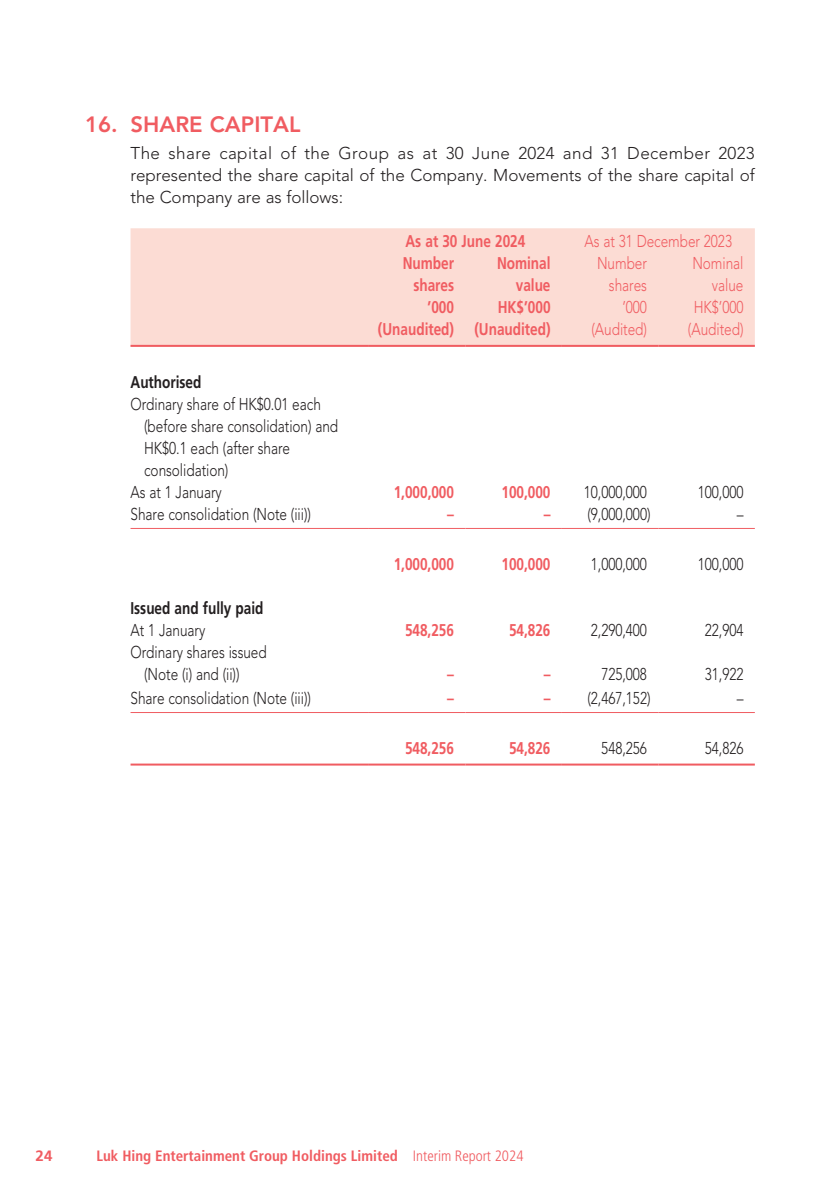
<style>
.page{position:relative;width:840px;height:1191px;background:#fff}
.page>*{position:absolute;margin:0;border:0;box-sizing:border-box;transform-origin:0 0}
.t1{font:800 22px "Avenir LT Std";color:#f05c61}
.t2{font:300 17px/22px "Avenir LT Std";letter-spacing:-.005em;color:#231f20;scale:.8 1}
.t3{font:300 17px/22px "Avenir LT Std";letter-spacing:-.005em;color:#231f20;text-align:justify}
.t4{font:700 17px "Frutiger LT Std";color:#f05c61;scale:.8 1}
.t5{font:300 17px "Avenir LT Std";letter-spacing:-.005em;color:#f05c61;scale:.8 1}
.t6{font:700 17px "Frutiger LT Std";color:#231f20;scale:.8 1}
.t7{font:700 condensed 15px "Frutiger LT Std";color:#f05c61}
.t8{font:700 15px "Frutiger LT Std";color:#f05c61}
.s1{font-family:"Frutiger LT Std";font-weight:700;color:#f05c61}
.s2{font-weight:300}
</style>
<div class="page">
<div style="left:130px;top:228px;width:624px;height:117px;background:#fcdcd4"></div>
<hr style="left:130px;top:345px;width:239px;height:2px;background:#f05c61">
<hr style="left:369px;top:345px;width:96px;height:2px;background:#f05c61">
<hr style="left:465px;top:345px;width:96px;height:2px;background:#f05c61">
<hr style="left:561px;top:345px;width:97px;height:2px;background:#f05c61">
<hr style="left:658px;top:345px;width:96px;height:2px;background:#f05c61">
<hr style="left:130px;top:528px;width:239px;height:1px;background:#f05c61">
<hr style="left:369px;top:528px;width:96px;height:1px;background:#f05c61">
<hr style="left:465px;top:528px;width:96px;height:1px;background:#f05c61">
<hr style="left:561px;top:528px;width:97px;height:1px;background:#f05c61">
<hr style="left:658px;top:528px;width:96px;height:1px;background:#f05c61">
<hr style="left:130px;top:712px;width:239px;height:1px;background:#f05c61">
<hr style="left:369px;top:712px;width:96px;height:1px;background:#f05c61">
<hr style="left:465px;top:712px;width:96px;height:1px;background:#f05c61">
<hr style="left:561px;top:712px;width:97px;height:1px;background:#f05c61">
<hr style="left:658px;top:712px;width:96px;height:1px;background:#f05c61">
<hr style="left:130px;top:763px;width:239px;height:2px;background:#f05c61">
<hr style="left:369px;top:763px;width:96px;height:2px;background:#f05c61">
<hr style="left:465px;top:763px;width:96px;height:2px;background:#f05c61">
<hr style="left:561px;top:763px;width:97px;height:2px;background:#f05c61">
<hr style="left:658px;top:763px;width:96px;height:2px;background:#f05c61">
<p class="t1" style="left:85px;top:111px;width:217px">16. SHARE CAPITAL</p>
<p class="t3" style="left:130px;top:143px;width:625px">The share capital of the Group as at 30 June 2024 and 31 December 2023 represented the share capital of the Company. Movements of the share capital of the Company are as follows:</p>
<p class="t4" style="left:405px;top:231px;width:151px">As at 30 June 2024</p>
<p class="t5" style="left:584px;top:231px;width:186px">As at 31 December 2023</p>
<p class="t4" style="left:402px;top:253px;width:66px">Number</p>
<p class="t4" style="left:496px;top:253px;width:68px">Nominal</p>
<p class="t5" style="left:596px;top:253px;width:64px">Number</p>
<p class="t5" style="left:692px;top:253px;width:65px">Nominal</p>
<p class="t4" style="left:413px;top:275px;width:52px">shares</p>
<p class="t4" style="left:515px;top:275px;width:45px">value</p>
<p class="t5" style="left:608px;top:275px;width:49px">shares</p>
<p class="t5" style="left:711px;top:275px;width:41px">value</p>
<p class="t4" style="left:427px;top:297px;width:34px">’000</p>
<p class="t4" style="left:497px;top:297px;width:67px">HK$’000</p>
<p class="t5" style="left:622px;top:297px;width:32px">’000</p>
<p class="t5" style="left:693px;top:297px;width:64px">HK$’000</p>
<p class="t4" style="left:378px;top:319px;width:217px">(Unaudited) (Unaudited)</p>
<p class="t5" style="left:591px;top:319px;width:71px">(Audited)</p>
<p class="t5" style="left:687px;top:319px;width:71px">(Audited)</p>
<p class="t6" style="left:130px;top:372px;width:90px">Authorised</p>
<p class="t2" style="left:130px;top:393px;width:239px">Ordinary share of HK$0.01 each</p>
<p class="t2" style="left:144px;top:415px;width:244px">(before share consolidation) and</p>
<p class="t2" style="left:144px;top:437px;width:184px">HK$0.1 each (after share</p>
<p class="t2" style="left:144px;top:459px;width:107px">consolidation)</p>
<p class="t2" style="left:130px;top:481px;width:116px">As at 1 January</p>
<p class="t4" style="left:393px;top:482px;width:77px">1,000,000</p>
<p class="t4" style="left:501px;top:482px;width:63px">100,000</p>
<p class="t2" style="left:583px;top:481px;width:80px">10,000,000</p>
<p class="t2" style="left:697px;top:481px;width:59px">100,000</p>
<p class="t2" style="left:130px;top:503px;width:227px">Share consolidation (Note (iii))</p>
<p class="t4" style="left:447px;top:504px;width:10px">–</p>
<p class="t2" style="left:543px;top:503px;width:135px"><span class="s1">–</span> (9,000,000)</p>
<p class="t2" style="left:736px;top:503px;width:10px">–</p>
<p class="t4" style="left:393px;top:554px;width:77px">1,000,000</p>
<p class="t4" style="left:501px;top:554px;width:63px">100,000</p>
<p class="t2" style="left:590px;top:553px;width:72px">1,000,000</p>
<p class="t2" style="left:697px;top:553px;width:59px">100,000</p>
<p class="t6" style="left:130px;top:598px;width:168px">Issued and fully paid</p>
<p class="t2" style="left:130px;top:619px;width:95px">At 1 January</p>
<p class="t4" style="left:405px;top:620px;width:63px">548,256</p>
<p class="t4" style="left:508px;top:620px;width:53px">54,826</p>
<p class="t2" style="left:590px;top:619px;width:72px">2,290,400</p>
<p class="t2" style="left:704px;top:619px;width:50px">22,904</p>
<p class="t2" style="left:144px;top:641px;width:155px;text-indent:-14px">Ordinary shares issued (Note (i) and (ii))</p>
<p class="t4" style="left:447px;top:664px;width:10px">–</p>
<p class="t4" style="left:543px;top:664px;width:10px">–</p>
<p class="t2" style="left:601px;top:663px;width:59px">725,008</p>
<p class="t2" style="left:704px;top:663px;width:50px">31,922</p>
<p class="t2" style="left:130px;top:687px;width:227px">Share consolidation (Note (iii))</p>
<p class="t4" style="left:447px;top:688px;width:10px">–</p>
<p class="t2" style="left:543px;top:687px;width:135px"><span class="s1">–</span> (2,467,152)</p>
<p class="t2" style="left:736px;top:687px;width:10px">–</p>
<p class="t4" style="left:405px;top:738px;width:63px">548,256</p>
<p class="t4" style="left:508px;top:738px;width:53px">54,826</p>
<p class="t2" style="left:601px;top:737px;width:59px">548,256</p>
<p class="t2" style="left:704px;top:737px;width:50px">54,826</p>
<p class="t8" style="left:35px;top:1146px;width:19px">24</p>
<p class="t7" style="left:96px;top:1146px;width:428px">Luk Hing Entertainment Group Holdings Limited <span class="s2">Interim Report 2024</span></p>
</div>
